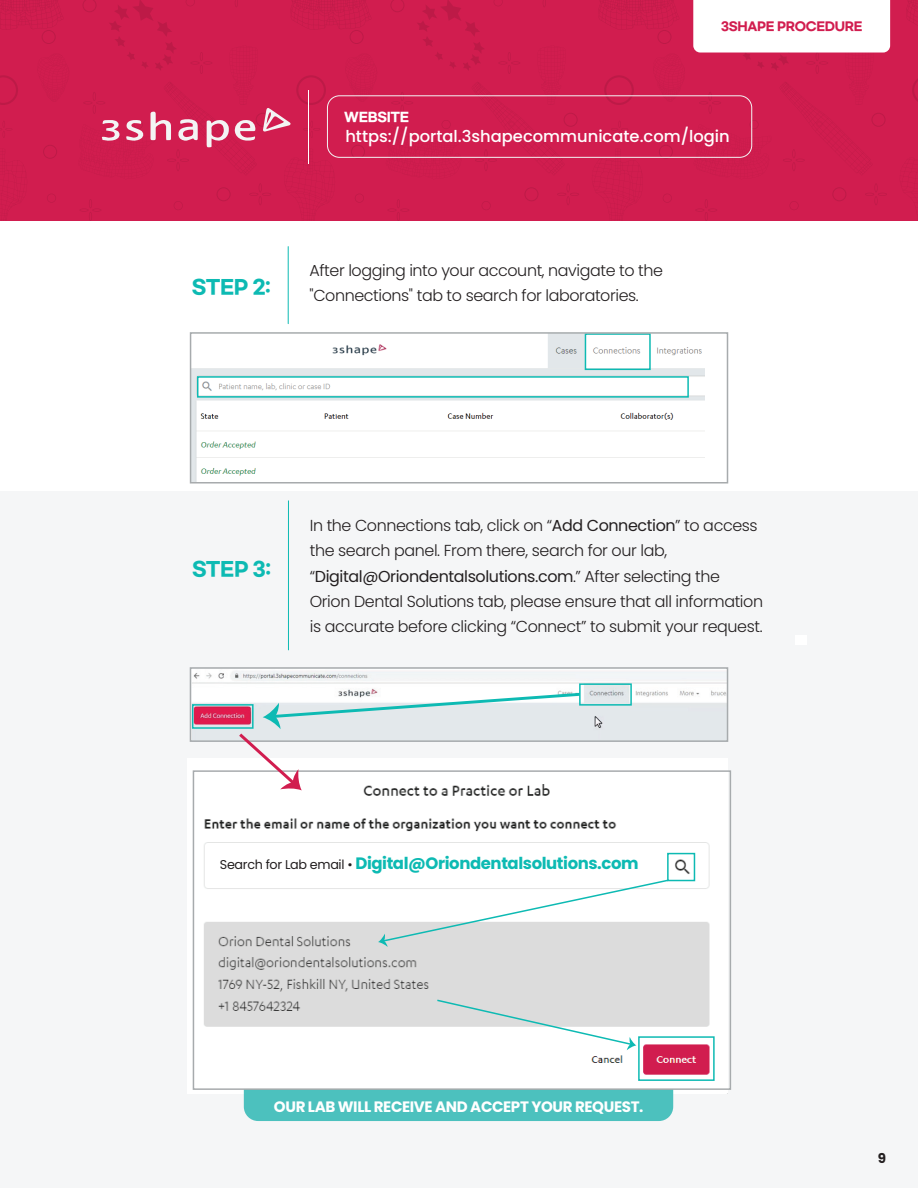
<style>
.page{position:relative;width:918px;height:1188px;background:#fff}
.page>*{position:absolute;margin:0;border:0;box-sizing:border-box;transform-origin:0 0}
.t1{font:700 19.35px "Gmarket Sans";letter-spacing:-.025em;color:#0dbab3}
.t2{font:700 16.5px "Poppins";letter-spacing:-.025em;color:#0dbab3}
.t3{font:500 16.35px "Poppins";color:#fff}
.t4{font:300 15.9px/25.2px "Poppins";letter-spacing:-.025em;color:#231f20}
.t5{font:700 15px "Poppins";letter-spacing:-.025em;color:#fff}
.t6{font:700 13.5px "Poppins";color:#231f20}
.t7{font:700 12.75px "Gmarket Sans";letter-spacing:-.025em;color:#fff}
.t8{font:700 11.85px "Gmarket Sans";letter-spacing:-.025em;color:#d11d4f}
.s1{font-weight:400}
.s2{font-weight:400;font-size:12.75px;color:#231f20}
</style>
<div class="page">
<div style="left:0;top:491px;width:918px;height:697px;background:#f5f6f7"></div>
<div style="left:0;top:0;width:918px;height:220px;background:#d11d4f"></div>
<div style="left:693px;top:0;width:197px;height:53px;background:#fff"></div>
<hr style="left:308px;top:90px;width:1px;height:73px;background:#fff">
<div style="left:327px;top:96px;width:425px;height:62px;border:1px solid #f3f4f4;border-radius:12px"></div>
<svg style="left:150px;top:111px;width:21px;height:29px"></svg>
<svg style="left:263px;top:108px;width:28px;height:24px"></svg>
<svg style="left:178px;top:119px;width:20px;height:22px"></svg>
<svg style="left:207px;top:120px;width:49px;height:28px"></svg>
<svg style="left:126px;top:120px;width:18px;height:21px"></svg>
<svg style="left:102px;top:120px;width:18px;height:21px"></svg>
<div style="left:795px;top:636px;width:12px;height:9px;background:#fff"></div>
<img style="left:193px;top:673px;width:532px;height:66px">
<div style="left:579px;top:683px;width:53px;height:23px;border:2px solid #0dbab3"></div>
<div style="left:192px;top:704px;width:62px;height:25px;border:2px solid #0dbab3"></div>
<div style="left:190px;top:667px;width:538px;height:75px;border:2px solid #a7abad"></div>
<hr style="left:288px;top:247px;width:1px;height:77px;background:#0dbab3">
<img style="left:193px;top:335px;width:512px;height:146px">
<svg style="left:293px;top:437px;width:412px;height:14px"></svg>
<div style="left:292px;top:466px;width:418px;height:9px;background:#fff"></div>
<div style="left:585px;top:333px;width:66px;height:37px;border:2px solid #0dbab3"></div>
<div style="left:197px;top:376px;width:492px;height:22px;border:2px solid #0dbab3"></div>
<div style="left:190px;top:332px;width:538px;height:152px;border:2px solid #a7abad"></div>
<hr style="left:288px;top:501px;width:1px;height:149px;background:#0dbab3">
<img style="left:192px;top:771px;width:518px;height:323px">
<div style="left:212px;top:856px;width:88px;height:25px;background:#fff"></div>
<svg style="left:436px;top:999px;width:200px;height:51px"></svg>
<div style="left:638px;top:1036px;width:77px;height:45px;border:2px solid #0dbab3"></div>
<svg style="left:378px;top:879px;width:292px;height:68px"></svg>
<div style="left:667px;top:853px;width:28px;height:28px;border:2px solid #0dbab3"></div>
<div style="left:244px;top:1090px;width:429px;height:31px;background:#4cc1be"></div>
<div style="left:683px;top:770px;width:39px;height:25px;background:#fff"></div>
<div style="left:193px;top:770px;width:538px;height:320px;border:2px solid #a7abad"></div>
<svg style="left:239px;top:693px;width:341px;height:97px"></svg>
<p class="t7" style="left:344px;top:110px;width:67px">WEBSITE</p>
<p class="t8" style="left:721px;top:20px;width:143px">3SHAPE PROCEDURE</p>
<p class="t3" style="left:345px;top:127px;width:386px">https://portal.3shapecommunicate.com/login</p>
<p class="t1" style="left:192px;top:276px;width:80px">STEP 2:</p>
<p class="t4" style="left:310px;top:258px;width:355px">After logging into your account, navigate to the "Connections" tab to search for laboratories.</p>
<p class="t1" style="left:192px;top:559px;width:80px">STEP 3:</p>
<p class="t4" style="left:310px;top:513px;width:455px">In the Connections tab, click on “<span class="s1">Add Connection</span>” to access the search panel. From there, search for our lab, “<span class="s1">Digital@Oriondentalsolutions.com</span>.” After selecting the Orion Dental Solutions tab, please ensure that all information is accurate before clicking “Connect” to submit your request.</p>
<p class="t2" style="left:220px;top:854px;width:420px"><span class="s2">Search for Lab email •</span> Digital@Oriondentalsolutions.com</p>
<p class="t5" style="left:274px;top:1098px;width:371px">OUR LAB WILL RECEIVE AND ACCEPT YOUR REQUEST.</p>
<p class="t6" style="left:878px;top:1150px;width:10px">9</p>
</div>
